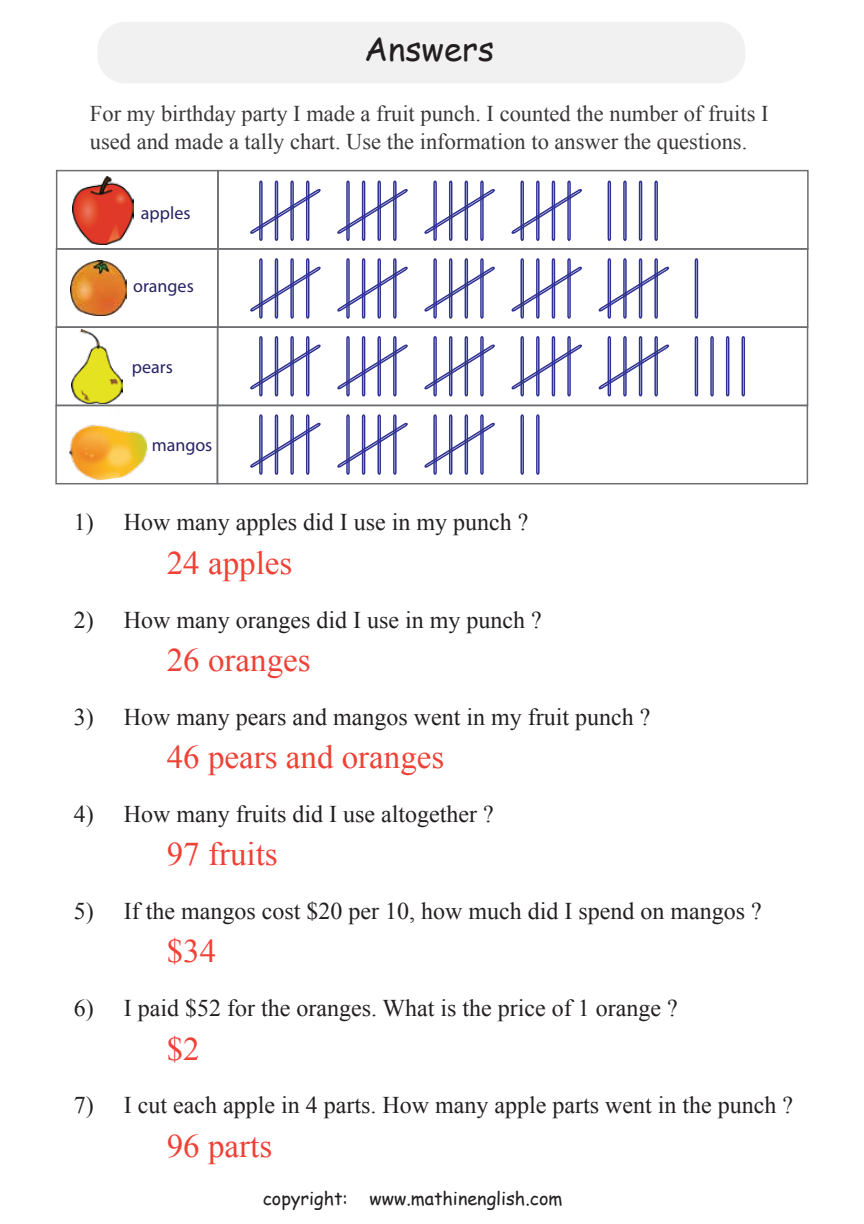
<style>
.page{position:relative;width:864px;height:1224px;background:#fff}
.page>*{position:absolute;margin:0;border:0;box-sizing:border-box;transform-origin:0 0}
.t1{font:33px "Times New Roman";color:#ef4136}
.t2{font:33px "Comic Sans MS";color:#231f20}
.t3{font:24px "Times New Roman";color:#231f20}
.t4{font:22.5px/27px "Times New Roman";color:#231f20}
.t5{font:18px "Comic Sans MS";color:#231f20}
.t6{font:18px "Myriad Pro";color:#262262}
</style>
<div class="page">
<div style="left:97px;top:22px;width:648px;height:61px;background:#f1f1f2;border-radius:28px"></div>
<div style="left:217px;top:405px;width:591px;height:79px;border:2px solid #6d6e71"></div>
<div style="left:55px;top:405px;width:163px;height:79px;border:2px solid #6d6e71"></div>
<div style="left:217px;top:326px;width:591px;height:80px;border:2px solid #6d6e71"></div>
<div style="left:56px;top:326px;width:162px;height:80px;border:2px solid #6d6e71"></div>
<div style="left:217px;top:248px;width:591px;height:80px;border:2px solid #6d6e71"></div>
<div style="left:56px;top:248px;width:163px;height:80px;border:2px solid #6d6e71"></div>
<svg style="left:250px;top:258px;width:71px;height:61px"></svg>
<svg style="left:337px;top:258px;width:71px;height:61px"></svg>
<svg style="left:424px;top:258px;width:71px;height:61px"></svg>
<svg style="left:511px;top:258px;width:71px;height:61px"></svg>
<svg style="left:598px;top:258px;width:72px;height:61px"></svg>
<svg style="left:694px;top:258px;width:5px;height:61px"></svg>
<svg style="left:250px;top:180px;width:71px;height:61px"></svg>
<svg style="left:337px;top:180px;width:71px;height:61px"></svg>
<svg style="left:424px;top:180px;width:71px;height:61px"></svg>
<svg style="left:511px;top:180px;width:71px;height:61px"></svg>
<svg style="left:607px;top:180px;width:5px;height:61px"></svg>
<svg style="left:623px;top:180px;width:4px;height:61px"></svg>
<svg style="left:638px;top:180px;width:5px;height:61px"></svg>
<svg style="left:654px;top:180px;width:4px;height:61px"></svg>
<svg style="left:250px;top:336px;width:71px;height:61px"></svg>
<svg style="left:337px;top:336px;width:71px;height:61px"></svg>
<svg style="left:424px;top:336px;width:71px;height:61px"></svg>
<svg style="left:511px;top:336px;width:71px;height:61px"></svg>
<svg style="left:598px;top:336px;width:71px;height:61px"></svg>
<svg style="left:694px;top:336px;width:5px;height:61px"></svg>
<svg style="left:710px;top:336px;width:4px;height:61px"></svg>
<svg style="left:725px;top:336px;width:5px;height:61px"></svg>
<svg style="left:741px;top:336px;width:4px;height:61px"></svg>
<svg style="left:250px;top:414px;width:71px;height:61px"></svg>
<svg style="left:337px;top:414px;width:71px;height:61px"></svg>
<svg style="left:424px;top:414px;width:71px;height:61px"></svg>
<svg style="left:520px;top:414px;width:4px;height:61px"></svg>
<svg style="left:536px;top:414px;width:4px;height:61px"></svg>
<div style="left:217px;top:170px;width:592px;height:80px;border:2px solid #6d6e71"></div>
<div style="left:56px;top:170px;width:163px;height:80px;border:2px solid #6d6e71"></div>
<img style="left:73px;top:177px;width:60px;height:68px">
<img style="left:70px;top:260px;width:57px;height:56px">
<img style="left:72px;top:329px;width:50px;height:74px">
<img style="left:64px;top:405px;width:87px;height:79px">
<h1 class="t2" style="left:364px;top:25px;width:132px">Answers</h1>
<p class="t4" style="left:90px;top:100px;width:680px">For my birthday party I made a fruit punch. I counted the number of fruits I used and made a tally chart. Use the information to answer the questions.</p>
<p class="t6" style="left:141px;top:202px;width:51px">apples</p>
<p class="t6" style="left:133px;top:275px;width:62px">oranges</p>
<p class="t6" style="left:132px;top:356px;width:42px">pears</p>
<p class="t6" style="left:152px;top:433px;width:62px">mangos</p>
<p class="t3" style="left:74px;top:506px;width:456px">1) How many apples did I use in my punch ?</p>
<h1 class="t1" style="left:167px;top:540px;width:127px">24 apples</h1>
<p class="t3" style="left:74px;top:603px;width:469px">2) How many oranges did I use in my punch ?</p>
<h1 class="t1" style="left:167px;top:637px;width:145px">26 oranges</h1>
<p class="t3" style="left:74px;top:700px;width:578px">3) How many pears and mangos went in my fruit punch ?</p>
<h1 class="t1" style="left:167px;top:735px;width:279px">46 pears and oranges</h1>
<p class="t3" style="left:74px;top:798px;width:421px">4) How many fruits did I use altogether ?</p>
<h1 class="t1" style="left:167px;top:832px;width:112px">97 fruits</h1>
<p class="t3" style="left:74px;top:895px;width:689px">5) If the mangos cost $20 per 10, how much did I spend on mangos ?</p>
<h1 class="t1" style="left:167px;top:929px;width:51px">$34</h1>
<p class="t3" style="left:74px;top:992px;width:606px">6) I paid $52 for the oranges. What is the price of 1 orange ?</p>
<h1 class="t1" style="left:167px;top:1026px;width:34px">$2</h1>
<p class="t3" style="left:74px;top:1089px;width:721px">7) I cut each apple in 4 parts. How many apple parts went in the punch ?</p>
<h1 class="t1" style="left:167px;top:1123px;width:107px">96 parts</h1>
<p class="t5" style="left:263px;top:1185px;width:301px">copyright: www.mathinenglish.com</p>
</div>
